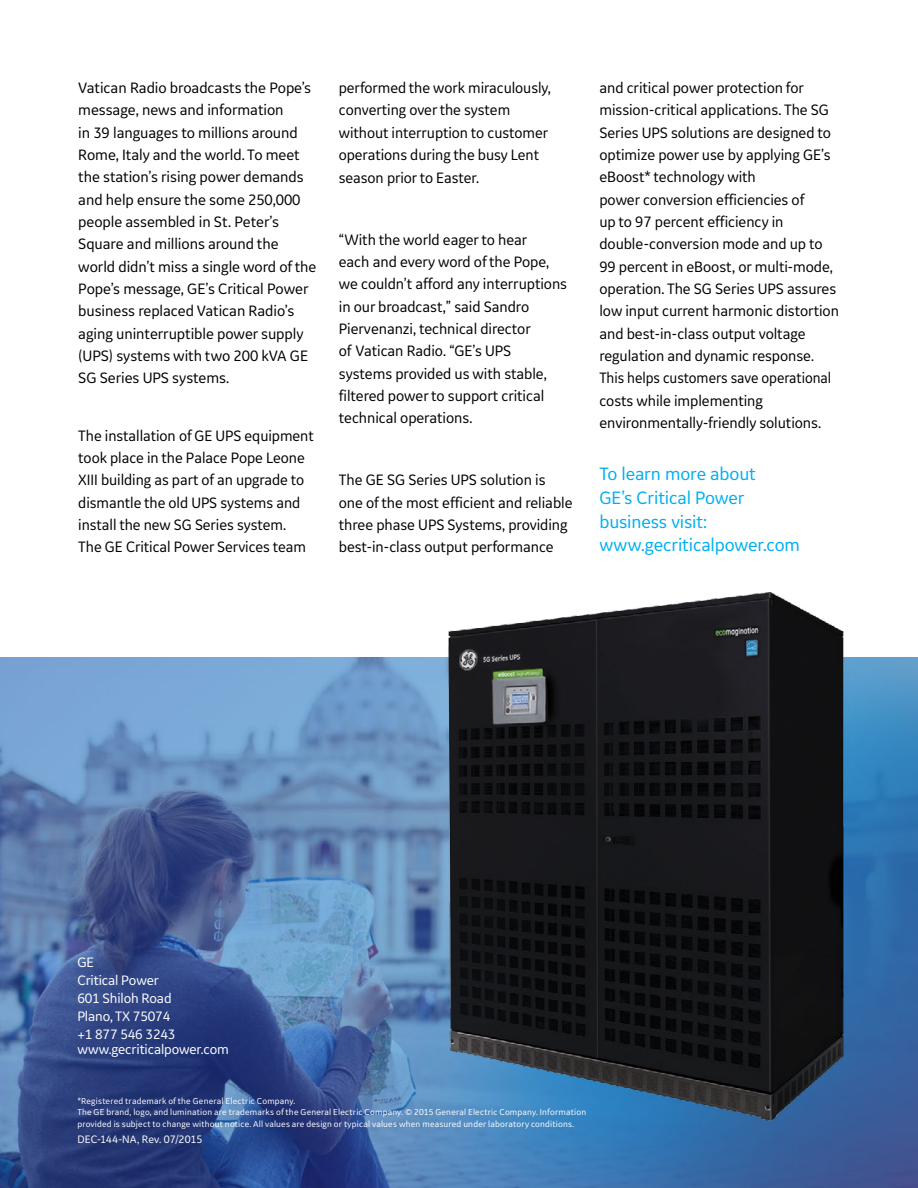
<style>
.page{position:relative;width:918px;height:1188px;background:#fff}
.page>*{position:absolute;margin:0;border:0;box-sizing:border-box;transform-origin:0 0}
.t1{font:18.75px/23.7px "GE Inspira Sans";letter-spacing:-.01em;color:#00aeef}
.t2{font:15.75px/22.4px "GE Inspira Sans";letter-spacing:-.005em;color:#000}
.t3{font:14.25px/18px "GE Inspira Sans";letter-spacing:-.01em;color:#fff}
.t4{font:11.25px "GE Inspira Sans";letter-spacing:.005em;color:#fff}
.t5{font:9px/11.2px "GE Inspira Sans";letter-spacing:.02em;color:#fff}
</style>
<div class="page">
<img style="left:0;top:657px;width:917px;height:531px">
<img style="left:412px;top:592px;width:442px;height:537px">
<p class="t2" style="left:78px;top:76px;width:240px">Vatican Radio broadcasts the Pope’s message, news and information<br>in 39 languages to millions around Rome, Italy and the world. To meet the station’s rising power demands and help ensure the some 250,000 people assembled in St. Peter’s Square and millions around the world didn’t miss a single word of the Pope’s message, GE’s Critical Power business replaced Vatican Radio’s aging uninterruptible power supply (UPS) systems with two 200 kVA GE SG Series UPS systems.</p>
<p class="t2" style="left:78px;top:424px;width:237px">The installation of GE UPS equipment took place in the Palace Pope Leone XIII building as part of an upgrade to dismantle the old UPS systems and install the new SG Series system.<br>The GE Critical Power Services team</p>
<p class="t2" style="left:339px;top:76px;width:214px">performed the work miraculously, converting over the system without interruption to customer operations during the busy Lent season prior to Easter.</p>
<p class="t2" style="left:339px;top:228px;width:230px">“With the world eager to hear<br>each and every word of the Pope, we couldn’t afford any interruptions in our broadcast,” said Sandro<br>Piervenanzi, technical director<br>of Vatican Radio. “GE’s UPS systems provided us with stable, filtered power to support critical technical operations.</p>
<p class="t2" style="left:339px;top:469px;width:235px">The GE SG Series UPS solution is one of the most efficient and reliable three phase UPS Systems, providing best-in-class output performance</p>
<p class="t2" style="left:599px;top:76px;width:241px">and critical power protection for mission-critical applications. The SG Series UPS solutions are designed to optimize power use by applying GE’s eBoost* technology with<br>power conversion efficiencies of<br>up to 97 percent efficiency in double-conversion mode and up to 99 percent in eBoost, or multi-mode, operation. The SG Series UPS assures low input current harmonic distortion and best-in-class output voltage regulation and dynamic response.<br>This helps customers save operational costs while implementing environmentally-friendly solutions.</p>
<p class="t1" style="left:599px;top:462px;width:202px">To learn more about<br>GE’s Critical Power business visit: www.gecriticalpower.com</p>
<p class="t3" style="left:77px;top:953px;width:100px">GE<br>Critical Power<br>601 Shiloh Road<br>Plano, TX 75074 +1 877 546 3243</p>
<p class="t3" style="left:77px;top:1040px;width:153px">www.gecriticalpower.com</p>
<p class="t5" style="left:77px;top:1095px;width:510px">*Registered trademark of the General Electric Company.<br>The GE brand, logo, and lumination are trademarks of the General Electric Company. © 2015 General Electric Company. Information provided is subject to change without notice. All values are design or typical values when measured under laboratory conditions.</p>
<p class="t4" style="left:77px;top:1132px;width:127px">DEC-144-NA, Rev. 07/2015</p>
</div>
